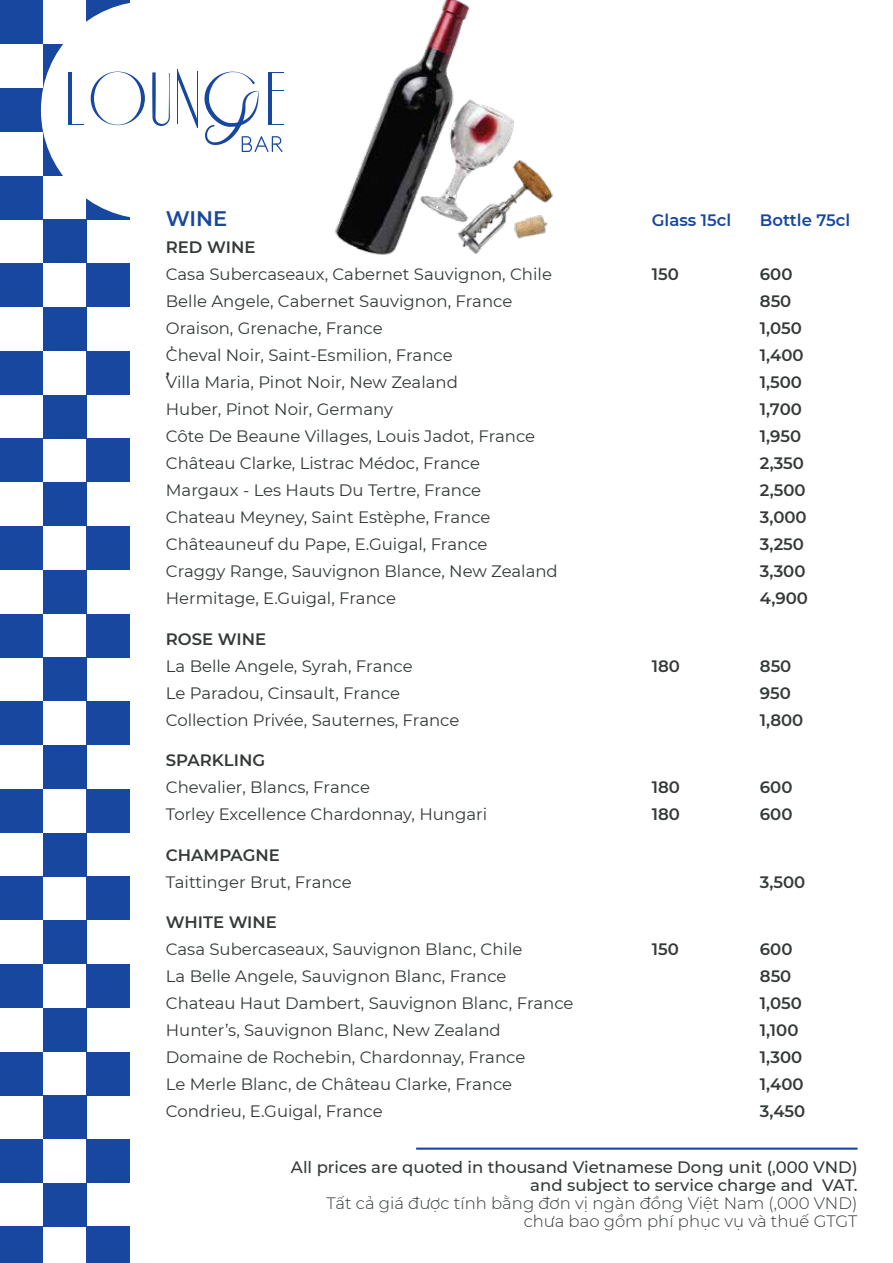
<style>
.page{position:relative;width:893px;height:1263px;background:#fff}
.page>*{position:absolute;margin:0;border:0;box-sizing:border-box;transform-origin:0 0}
.t1{font:600 21px "Montserrat";color:#17479e}
.t2{font:16.5px/13.5px "Montserrat";color:#353939}
.t3{font:600 16.5px "Montserrat";color:#353939}
.t4{font:500 16.5px/18px "Montserrat";color:#353939;text-align:right}
.t5{font:300 16.5px/18px "Montserrat";color:#353939;text-align:right}
.t6{font:600 16.5px "Montserrat";color:#17479e}
</style>
<div class="page">
<hr style="left:416px;top:1147px;width:442px;height:3px;background:#17479e">
<div style="left:0;top:1px;width:43px;height:43px;background:#17479e"></div>
<div style="left:87px;top:1px;width:43px;height:43px;background:#17479e"></div>
<div style="left:43px;top:44px;width:44px;height:44px;background:#17479e"></div>
<div style="left:0;top:88px;width:43px;height:44px;background:#17479e"></div>
<div style="left:43px;top:132px;width:44px;height:44px;background:#17479e"></div>
<div style="left:0;top:176px;width:43px;height:44px;background:#17479e"></div>
<div style="left:87px;top:176px;width:43px;height:44px;background:#17479e"></div>
<div style="left:43px;top:220px;width:44px;height:43px;background:#17479e"></div>
<div style="left:0;top:263px;width:43px;height:44px;background:#17479e"></div>
<div style="left:87px;top:263px;width:43px;height:44px;background:#17479e"></div>
<div style="left:43px;top:307px;width:44px;height:44px;background:#17479e"></div>
<div style="left:0;top:351px;width:43px;height:44px;background:#17479e"></div>
<div style="left:87px;top:351px;width:43px;height:44px;background:#17479e"></div>
<div style="left:43px;top:395px;width:44px;height:43px;background:#17479e"></div>
<div style="left:0;top:438px;width:43px;height:44px;background:#17479e"></div>
<div style="left:87px;top:438px;width:43px;height:44px;background:#17479e"></div>
<div style="left:43px;top:482px;width:44px;height:44px;background:#17479e"></div>
<div style="left:0;top:526px;width:43px;height:44px;background:#17479e"></div>
<div style="left:87px;top:526px;width:43px;height:44px;background:#17479e"></div>
<div style="left:43px;top:570px;width:44px;height:44px;background:#17479e"></div>
<div style="left:0;top:614px;width:43px;height:43px;background:#17479e"></div>
<div style="left:87px;top:614px;width:43px;height:43px;background:#17479e"></div>
<div style="left:43px;top:657px;width:44px;height:44px;background:#17479e"></div>
<div style="left:0;top:701px;width:43px;height:44px;background:#17479e"></div>
<div style="left:87px;top:701px;width:43px;height:44px;background:#17479e"></div>
<div style="left:43px;top:745px;width:44px;height:44px;background:#17479e"></div>
<div style="left:0;top:789px;width:43px;height:44px;background:#17479e"></div>
<div style="left:87px;top:789px;width:43px;height:44px;background:#17479e"></div>
<div style="left:43px;top:833px;width:44px;height:43px;background:#17479e"></div>
<div style="left:0;top:876px;width:43px;height:44px;background:#17479e"></div>
<div style="left:87px;top:876px;width:43px;height:44px;background:#17479e"></div>
<div style="left:43px;top:920px;width:44px;height:44px;background:#17479e"></div>
<div style="left:0;top:964px;width:43px;height:44px;background:#17479e"></div>
<div style="left:87px;top:964px;width:43px;height:44px;background:#17479e"></div>
<div style="left:43px;top:1008px;width:44px;height:44px;background:#17479e"></div>
<div style="left:0;top:1052px;width:43px;height:43px;background:#17479e"></div>
<div style="left:87px;top:1052px;width:43px;height:43px;background:#17479e"></div>
<div style="left:43px;top:1095px;width:44px;height:44px;background:#17479e"></div>
<div style="left:0;top:1139px;width:43px;height:44px;background:#17479e"></div>
<div style="left:87px;top:1139px;width:43px;height:44px;background:#17479e"></div>
<div style="left:43px;top:1183px;width:44px;height:44px;background:#17479e"></div>
<div style="left:0;top:1227px;width:43px;height:36px;background:#17479e"></div>
<div style="left:87px;top:1227px;width:43px;height:36px;background:#17479e"></div>
<div style="left:41px;top:1px;width:218px;height:218px;background:#fff;border-radius:50%"></div>
<hr style="left:68px;top:72px;width:4px;height:52px;background:#17479e">
<svg style="left:178px;top:71px;width:20px;height:57px"></svg>
<svg style="left:68px;top:124px;width:16px;height:1px"></svg>
<hr style="left:177px;top:69px;width:1px;height:55px;background:#17479e">
<hr style="left:197px;top:72px;width:1px;height:56px;background:#17479e">
<svg style="left:91px;top:72px;width:54px;height:53px"></svg>
<svg style="left:152px;top:72px;width:18px;height:54px"></svg>
<svg style="left:204px;top:72px;width:79px;height:80px"></svg>
<img style="left:335px;top:0;width:218px;height:255px">
<p class="t1" style="left:166px;top:204px;width:63px">WINE</p>
<p class="t6" style="left:652px;top:209px;width:81px">Glass 15cl</p>
<p class="t6" style="left:760px;top:209px;width:92px">Bottle 75cl</p>
<p class="t3" style="left:166px;top:236px;width:91px">RED WINE</p>
<p class="t2" style="left:166px;top:267px;width:388px">Casa Subercaseaux, Cabernet Sauvignon, Chile</p>
<p class="t3" style="left:652px;top:263px;width:29px">150</p>
<p class="t3" style="left:760px;top:263px;width:34px">600</p>
<p class="t2" style="left:166px;top:294px;width:348px">Belle Angele, Cabernet Sauvignon, France</p>
<p class="t3" style="left:760px;top:290px;width:33px">850</p>
<p class="t2" style="left:166px;top:321px;width:218px">Oraison, Grenache, France</p>
<p class="t3" style="left:760px;top:317px;width:43px">1,050</p>
<p class="t2" style="left:166px;top:334px;width:288px">,<br>Cheval Noir, Saint-Esmilion, France</p>
<p class="t3" style="left:760px;top:344px;width:45px">1,400</p>
<p class="t3" style="left:166px;top:357px;width:6px">,</p>
<p class="t2" style="left:166px;top:375px;width:294px">Villa Maria, Pinot Noir, New Zealand</p>
<p class="t3" style="left:760px;top:371px;width:44px">1,500</p>
<p class="t2" style="left:166px;top:402px;width:229px">Huber, Pinot Noir, Germany</p>
<p class="t3" style="left:760px;top:398px;width:43px">1,700</p>
<p class="t2" style="left:166px;top:429px;width:371px">Côte De Beaune Villages, Louis Jadot, France</p>
<p class="t3" style="left:760px;top:425px;width:43px">1,950</p>
<p class="t2" style="left:166px;top:456px;width:316px">Château Clarke, Listrac Médoc, France</p>
<p class="t3" style="left:760px;top:452px;width:46px">2,350</p>
<p class="t2" style="left:166px;top:483px;width:317px">Margaux - Les Hauts Du Tertre, France</p>
<p class="t3" style="left:760px;top:479px;width:47px">2,500</p>
<p class="t2" style="left:166px;top:510px;width:326px">Chateau Meyney, Saint Estèphe, France</p>
<p class="t3" style="left:760px;top:506px;width:48px">3,000</p>
<p class="t2" style="left:166px;top:537px;width:323px">Châteauneuf du Pape, E.Guigal, France</p>
<p class="t3" style="left:760px;top:533px;width:46px">3,250</p>
<p class="t2" style="left:166px;top:564px;width:393px">Craggy Range, Sauvignon Blance, New Zealand</p>
<p class="t3" style="left:760px;top:559px;width:47px">3,300</p>
<p class="t2" style="left:166px;top:591px;width:232px">Hermitage, E.Guigal, France</p>
<p class="t3" style="left:760px;top:586px;width:50px">4,900</p>
<p class="t3" style="left:166px;top:627px;width:102px">ROSE WINE</p>
<p class="t2" style="left:166px;top:658px;width:248px">La Belle Angele, Syrah, France</p>
<p class="t3" style="left:652px;top:654px;width:30px">180</p>
<p class="t3" style="left:760px;top:654px;width:33px">850</p>
<p class="t2" style="left:166px;top:685px;width:236px">Le Paradou, Cinsault, France</p>
<p class="t3" style="left:760px;top:681px;width:33px">950</p>
<p class="t2" style="left:166px;top:712px;width:295px">Collection Privée, Sauternes, France</p>
<p class="t3" style="left:760px;top:708px;width:45px">1,800</p>
<p class="t3" style="left:166px;top:748px;width:101px">SPARKLING</p>
<p class="t2" style="left:166px;top:780px;width:206px">Chevalier, Blancs, France</p>
<p class="t3" style="left:652px;top:775px;width:30px">180</p>
<p class="t3" style="left:760px;top:775px;width:34px">600</p>
<p class="t2" style="left:166px;top:807px;width:323px">Torley Excellence Chardonnay, Hungari</p>
<p class="t3" style="left:652px;top:802px;width:30px">180</p>
<p class="t3" style="left:760px;top:802px;width:34px">600</p>
<p class="t3" style="left:166px;top:843px;width:116px">CHAMPAGNE</p>
<p class="t2" style="left:166px;top:874px;width:187px">Taittinger Brut, France</p>
<p class="t3" style="left:760px;top:870px;width:47px">3,500</p>
<p class="t3" style="left:166px;top:910px;width:113px">WHITE WINE</p>
<p class="t2" style="left:166px;top:942px;width:358px">Casa Subercaseaux, Sauvignon Blanc, Chile</p>
<p class="t3" style="left:652px;top:937px;width:29px">150</p>
<p class="t3" style="left:760px;top:937px;width:34px">600</p>
<p class="t2" style="left:166px;top:969px;width:342px">La Belle Angele, Sauvignon Blanc, France</p>
<p class="t3" style="left:760px;top:964px;width:33px">850</p>
<p class="t2" style="left:166px;top:996px;width:409px">Chateau Haut Dambert, Sauvignon Blanc, France</p>
<p class="t3" style="left:760px;top:991px;width:43px">1,050</p>
<p class="t2" style="left:166px;top:1023px;width:336px">Hunter’s, Sauvignon Blanc, New Zealand</p>
<p class="t3" style="left:760px;top:1018px;width:40px">1,100</p>
<p class="t2" style="left:166px;top:1050px;width:361px">Domaine de Rochebin, Chardonnay, France</p>
<p class="t3" style="left:760px;top:1045px;width:44px">1,300</p>
<p class="t2" style="left:166px;top:1077px;width:348px">Le Merle Blanc, de Château Clarke, France</p>
<p class="t3" style="left:760px;top:1072px;width:45px">1,400</p>
<p class="t2" style="left:166px;top:1104px;width:218px">Condrieu, E.Guigal, France</p>
<p class="t3" style="left:760px;top:1099px;width:47px">3,450</p>
<p class="t4" style="left:291px;top:1157px;width:568px">All prices are quoted in thousand Vietnamese Dong unit (,000 VND) and subject to service charge and VAT.</p>
<p class="t5" style="left:327px;top:1194px;width:532px">Tất cả giá được tính bằng đơn vị ngàn đồng Việt Nam (,000 VND) chưa bao gồm phí phục vụ và thuế GTGT</p>
</div>
